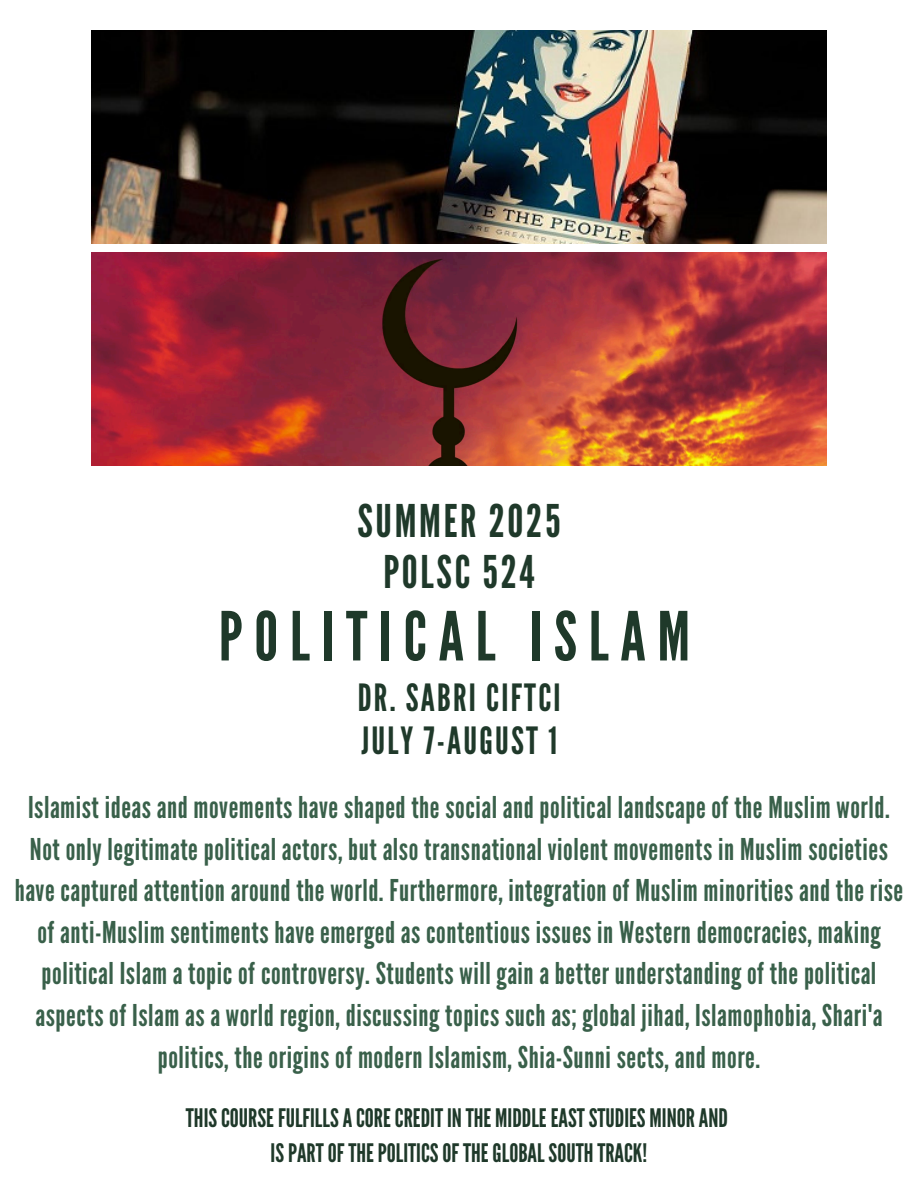
<style>
.page{position:relative;width:918px;height:1188px;background:#fff}
.page>*{position:absolute;margin:0;border:0;box-sizing:border-box;transform-origin:0 0}
.t1{font:67.5px "League Gothic";letter-spacing:.175em;color:#1f392a}
.t2{font:45px/51.8px "League Gothic";letter-spacing:.06em;color:#1f392a;text-align:center}
.t3{font:37.5px/42.8px "League Gothic";letter-spacing:.06em;color:#1f392a}
.t4{font:30px/41.7px "League Gothic";letter-spacing:.02em;color:#39604a;text-align:center}
.t5{font:25.5px "League Gothic";color:#1f392a}
</style>
<div class="page">
<img style="left:92px;top:253px;width:734px;height:213px">
<img style="left:92px;top:30px;width:734px;height:214px">
<p class="t2" style="left:357px;top:496px;width:204px">SUMMER 2025<br>POLSC 524</p>
<p class="t1" style="left:219px;top:597px;width:473px">POLITICAL ISLAM</p>
<p class="t3" style="left:358px;top:677px;width:204px">DR. SABRI CIFTCI<br>JULY 7-AUGUST 1</p>
<p class="t4" style="left:15px;top:787px;width:890px">Islamist ideas and movements have shaped the social and political landscape of the Muslim world.<br>Not only legitimate political actors, but also transnational violent movements in Muslim societies have captured attention around the world. Furthermore, integration of Muslim minorities and the rise of anti-Muslim sentiments have emerged as contentious issues in Western democracies, making political Islam a topic of controversy. Students will gain a better understanding of the political aspects of Islam as a world region, discussing topics such as; global jihad, Islamophobia, Shari'a politics, the origins of modern Islamism, Shia-Sunni sects, and more.</p>
<h1 class="t5" style="left:186px;top:1104px;width:544px">THISCOURSE FULFILLSACORECREDITINTHE MIDDLE EASTSTUDIES MINORAND</h1>
<h2 class="t5" style="left:271px;top:1138px;width:378px">ISPARTOFTHEPOLITICSOFTHEGLOBALSOUTHTRACK!</h2>
</div>
